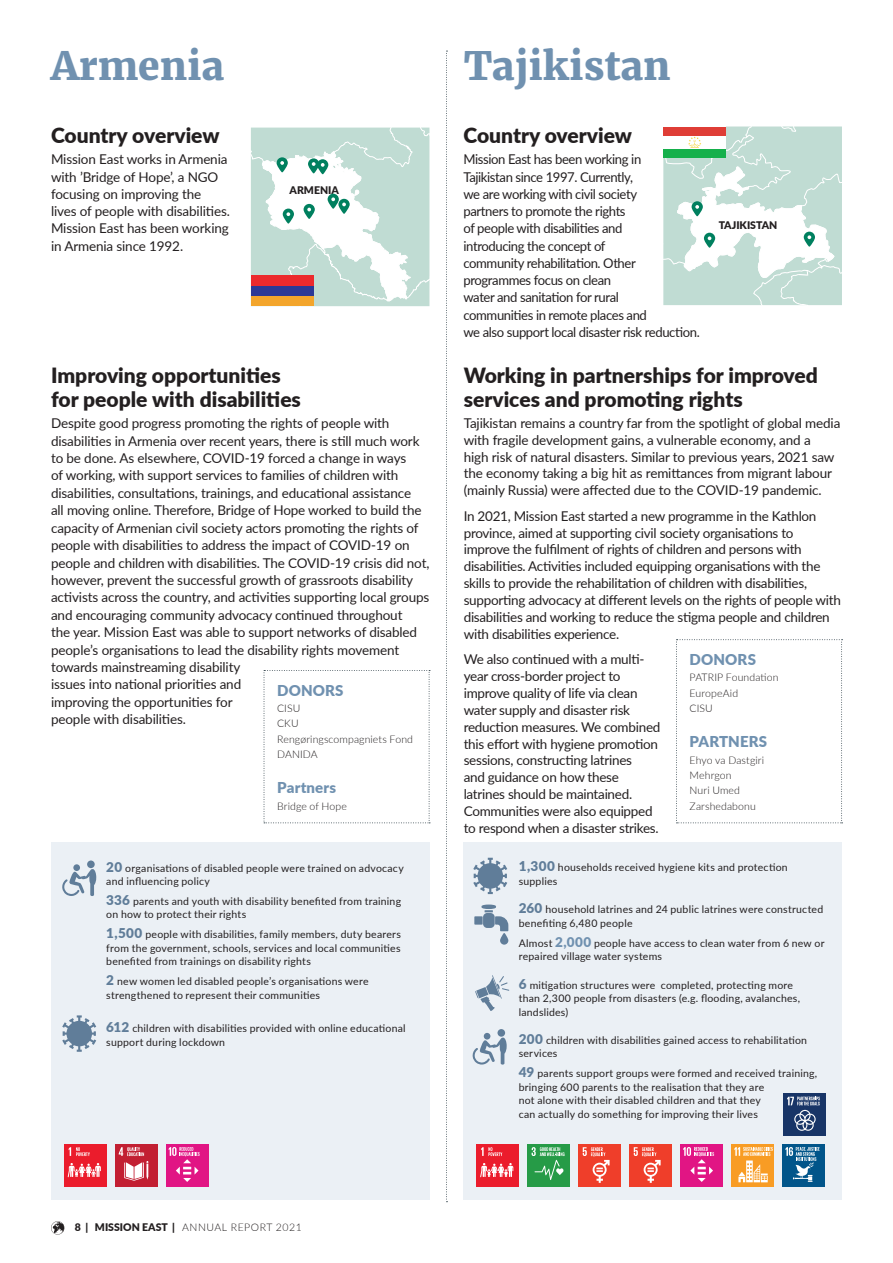
<style>
.page{position:relative;width:893px;height:1263px;background:#fff}
.page>*{position:absolute;margin:0;border:0;box-sizing:border-box;transform-origin:0 0}
.Overskrift{font:800 39px "Merriweather";color:#7091b0}
.Rubrik_14{font:900 21px/24px "Lato";color:#231f20}
.Boks_Overskrift{font:900 15px "Lato";letter-spacing:.01em;color:#7091b0}
.Brød_9_11_5{font:13.5px/16.8px "Lato";letter-spacing:-.02em;color:#231f20}
.fakta_kopi{font:10.5px/13.5px "Lato";letter-spacing:.02em;color:#231f20}
.donor{font:300 10.5px "Lato";letter-spacing:.01em;color:#231f20}
.donor-2{font:300 10.5px "Lato";letter-spacing:.05em;color:#231f20}
.t1{font:900 10.5px "Lato";color:#231f20}
.s1{font-weight:900;font-size:13.5px;color:#607d99}
.s2{font-weight:900;font-size:13.5px;color:#7091b0}
.s3{font-weight:900}
</style>
<div class="page">
<svg style="left:264px;top:670px;width:166px;height:153px"></svg>
<div style="left:51px;top:842px;width:378px;height:357px;background:#ebf0f5"></div>
<div style="left:463px;top:842px;width:379px;height:357px;background:#ebf0f5"></div>
<svg style="left:473px;top:858px;width:34px;height:36px"></svg>
<svg style="left:446px;top:51px;width:1px;height:1151px"></svg>
<div style="left:474px;top:916px;width:9px;height:9px;background:#607d99"></div>
<svg style="left:483px;top:907px;width:25px;height:38px"></svg>
<div style="left:481px;top:904px;width:15px;height:5px;border:2px solid #607d99;border-radius:50%"></div>
<svg style="left:475px;top:975px;width:34px;height:36px"></svg>
<svg style="left:663px;top:126px;width:179px;height:179px"></svg>
<svg style="left:251px;top:128px;width:178px;height:178px"></svg>
<div style="left:497px;top:1029px;width:8px;height:8px;background:#607d99;border-radius:50%"></div>
<svg style="left:472px;top:1033px;width:35px;height:31px"></svg>
<svg style="left:62px;top:1015px;width:34px;height:37px"></svg>
<div style="left:87px;top:860px;width:8px;height:8px;background:#607d99;border-radius:50%"></div>
<div style="left:73px;top:864px;width:7px;height:7px;background:#607d99;border-radius:50%"></div>
<svg style="left:62px;top:869px;width:34px;height:27px"></svg>
<div style="left:166px;top:1144px;width:42px;height:42px;background:#e11584"></div>
<svg style="left:169px;top:1147px;width:31px;height:35px"></svg>
<div style="left:680px;top:1144px;width:43px;height:42px;background:#e11584"></div>
<svg style="left:683px;top:1147px;width:31px;height:35px"></svg>
<div style="left:731px;top:1144px;width:43px;height:42px;background:#f89c24"></div>
<svg style="left:734px;top:1147px;width:39px;height:35px"></svg>
<div style="left:782px;top:1144px;width:43px;height:42px;background:#01558a"></div>
<svg style="left:785px;top:1147px;width:35px;height:35px"></svg>
<div style="left:783px;top:1093px;width:43px;height:43px;background:#183567"></div>
<svg style="left:787px;top:1096px;width:33px;height:35px"></svg>
<div style="left:629px;top:1144px;width:43px;height:42px;background:#ef3e2a"></div>
<svg style="left:634px;top:1147px;width:27px;height:36px"></svg>
<div style="left:578px;top:1144px;width:43px;height:42px;background:#ef3e2a"></div>
<svg style="left:583px;top:1147px;width:27px;height:36px"></svg>
<div style="left:476px;top:1144px;width:43px;height:42px;background:#eb1c2c"></div>
<svg style="left:480px;top:1163px;width:33px;height:14px"></svg>
<svg style="left:481px;top:1147px;width:21px;height:9px"></svg>
<div style="left:64px;top:1144px;width:42px;height:42px;background:#eb1c2c"></div>
<svg style="left:68px;top:1163px;width:33px;height:14px"></svg>
<svg style="left:69px;top:1147px;width:21px;height:9px"></svg>
<div style="left:115px;top:1144px;width:42px;height:42px;background:#c21f32"></div>
<svg style="left:119px;top:1147px;width:29px;height:33px"></svg>
<div style="left:527px;top:1144px;width:43px;height:42px;background:#269b47"></div>
<svg style="left:532px;top:1147px;width:32px;height:33px"></svg>
<svg style="left:676px;top:639px;width:167px;height:184px"></svg>
<svg style="left:51px;top:1221px;width:14px;height:14px"></svg>
<p class="Overskrift" style="left:51px;top:41px;width:175px">Armenia</p>
<p class="Rubrik_14" style="left:51px;top:122px;width:170px">Country overview</p>
<p class="Brød_9_11_5" style="left:51px;top:150px;width:180px;line-height:17.2px">Mission East works in Armenia with ’Bridge of Hope’, a NGO focusing on improving the lives of people with disabilities.<br>Mission East has been working in Armenia since 1992.</p>
<p class="t1" style="left:290px;top:182px;width:51px">ARMENIA</p>
<p class="Rubrik_14" style="left:51px;top:362px;width:251px">Improving opportunities for people with disabilities</p>
<p class="Brød_9_11_5" style="left:51px;top:414px;width:380px;line-height:17.4px">Despite good progress promoting the rights of people with disabilities in Armenia over recent years, there is still much work to be done. As elsewhere, COVID-19 forced a change in ways<br>of working, with support services to families of children with disabilities, consultations, trainings, and educational assistance<br>all moving online. Therefore, Bridge of Hope worked to build the capacity of Armenian civil society actors promoting the rights of people with disabilities to address the impact of COVID-19 on people and children with disabilities. The COVID-19 crisis did not, however, prevent the successful growth of grassroots disability activists across the country, and activities supporting local groups and encouraging community advocacy continued throughout<br>the year. Mission East was able to support networks of disabled people’s organisations to lead the disability rights movement towards mainstreaming disability<br>issues into national priorities and<br>improving the opportunities for<br>people with disabilities.</p>
<p class="Boks_Overskrift" style="left:277px;top:679px;width:68px">DONORS</p>
<p class="donor" style="left:277px;top:701px;width:25px">CISU</p>
<p class="donor" style="left:277px;top:716px;width:23px">CKU</p>
<p class="donor" style="left:277px;top:732px;width:137px">Rengøringscompagniets Fond</p>
<p class="donor" style="left:277px;top:747px;width:42px">DANIDA</p>
<p class="Boks_Overskrift" style="left:277px;top:777px;width:60px">Partners</p>
<p class="donor" style="left:277px;top:799px;width:71px">Bridge of Hope</p>
<p class="fakta_kopi" style="left:106px;top:860px;width:299px"><span class="s1">20</span> organisations of disabled people were trained on advocacy and influencing policy</p>
<p class="fakta_kopi" style="left:106px;top:894px;width:296px"><span class="s1">336</span> parents and youth with disability benefited from training on how to protect their rights</p>
<p class="fakta_kopi" style="left:106px;top:927px;width:296px;text-align:justify"><span class="s1">1,500</span> people with disabilities, family members, duty bearers from the government, schools, services and local communities benefited from trainings on disability rights</p>
<p class="fakta_kopi" style="left:106px;top:974px;width:264px"><span class="s1">2</span> new women led disabled people’s organisations were strengthened to represent their communities</p>
<p class="fakta_kopi" style="left:106px;top:1021px;width:301px"><span class="s1">612</span> children with disabilities provided with online educational support during lockdown</p>
<p class="Overskrift" style="left:464px;top:41px;width:208px">Tajikistan</p>
<p class="Rubrik_14" style="left:463px;top:122px;width:170px">Country overview</p>
<p class="Brød_9_11_5" style="left:463px;top:150px;width:238px;line-height:17.2px">Mission East has been working in<br>Tajikistan since 1997. Currently,<br>we are working with civil society<br>partners to promote the rights<br>of people with disabilities and<br>introducing the concept of<br>community rehabilitation. Other programmes focus on clean<br>water and sanitation for rural<br>communities in remote places and<br>we also support local disaster risk reduction.</p>
<p class="t1" style="left:719px;top:217px;width:60px">TAJIKISTAN</p>
<p class="Rubrik_14" style="left:464px;top:362px;width:356px">Working in partnerships for improved services and promoting rights</p>
<p class="Brød_9_11_5" style="left:464px;top:414px;width:378px">Tajikistan remains a country far from the spotlight of global media with fragile development gains, a vulnerable economy, and a<br>high risk of natural disasters. Similar to previous years, 2021 saw the economy taking a big hit as remittances from migrant labour (mainly Russia) were affected due to the COVID-19 pandemic.</p>
<p class="Brød_9_11_5" style="left:464px;top:507px;width:379px">In 2021, Mission East started a new programme in the Kathlon province, aimed at supporting civil society organisations to improve the fulfilment of rights of children and persons with disabilities. Activities included equipping organisations with the skills to provide the rehabilitation of children with disabilities, supporting advocacy at different levels on the rights of people with disabilities and working to reduce the stigma people and children with disabilities experience.</p>
<p class="Brød_9_11_5" style="left:464px;top:650px;width:198px">We also continued with a multi&shy;year cross-border project to improve quality of life via clean water supply and disaster risk reduction measures. We combined this effort with hygiene promotion sessions, constructing latrines<br>and guidance on how these latrines should be maintained.<br>Communities were also equipped to respond when a disaster strikes.</p>
<p class="Boks_Overskrift" style="left:690px;top:648px;width:68px">DONORS</p>
<p class="donor" style="left:690px;top:670px;width:90px">PATRIP Foundation</p>
<p class="donor" style="left:690px;top:685px;width:50px">EuropeAid</p>
<p class="donor" style="left:690px;top:701px;width:25px">CISU</p>
<p class="Boks_Overskrift" style="left:690px;top:730px;width:79px">PARTNERS</p>
<p class="donor" style="left:690px;top:752px;width:76px">Ehyo va Dastgiri</p>
<p class="donor" style="left:690px;top:768px;width:43px">Mehrgon</p>
<p class="donor" style="left:690px;top:783px;width:52px">Nuri Umed</p>
<p class="donor" style="left:690px;top:799px;width:68px">Zarshedabonu</p>
<p class="fakta_kopi" style="left:519px;top:860px;width:270px"><span class="s1">1,300</span> households received hygiene kits and protection supplies</p>
<p class="fakta_kopi" style="left:519px;top:902px;width:306px"><span class="s1">260</span> household latrines and 24 public latrines were constructed benefiting 6,480 people</p>
<p class="fakta_kopi" style="left:519px;top:936px;width:307px">Almost <span class="s2">2,000</span> people have access to clean water from 6 new or repaired village water systems</p>
<p class="fakta_kopi" style="left:519px;top:977px;width:283px"><span class="s1">6</span> mitigation structures were completed, protecting more than 2,300 people from disasters (e.g. flooding, avalanches, landslides)</p>
<p class="fakta_kopi" style="left:519px;top:1033px;width:290px"><span class="s1">200</span> children with disabilities gained access to rehabilitation services</p>
<p class="fakta_kopi" style="left:519px;top:1066px;width:300px"><span class="s1">49</span> parents support groups were formed and received training, bringing 600 parents to the realisation that they are<br>not alone with their disabled children and that they<br>can actually do something for improving their lives</p>
<p class="donor-2" style="left:75px;top:1220px;width:229px"><span class="s3">8 | MISSION EAST |</span> ANNUAL REPORT 2021</p>
</div>
